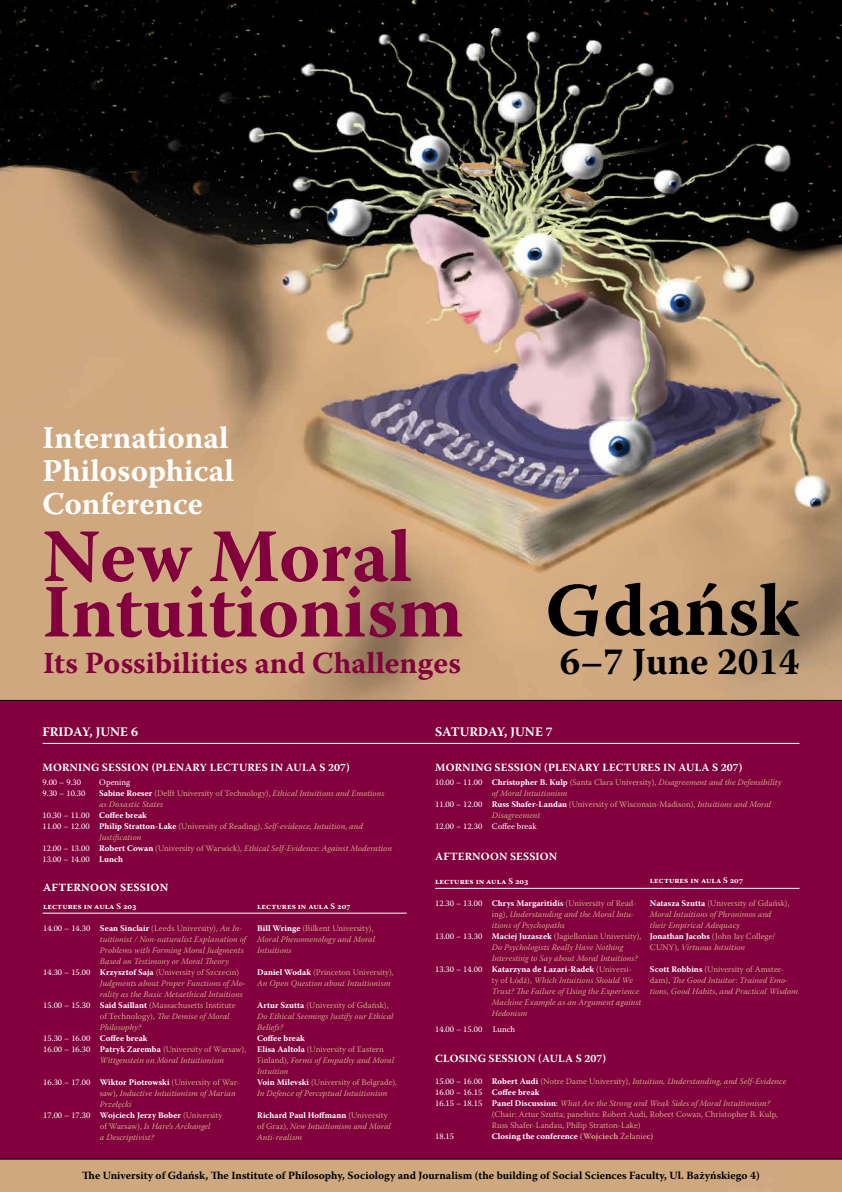
<style>
.page{position:relative;width:842px;height:1192px;background:#fff}
.page>*{position:absolute;margin:0;border:0;box-sizing:border-box;transform-origin:0 0}
.t1{font:700 75px/55.5px "Warnock Pro";color:#82003d}
.t2{font:700 75px "Warnock Pro";color:#000}
.t3{font:700 38px "Warnock Pro";color:#000}
.t4{font:700 31.5px/33px "Warnock Pro";color:#fff}
.t5{font:700 30.5px "Warnock Pro";color:#82003d}
.t6{font:700 13px "Warnock Pro";color:#fff}
.t7{font:700 11px "Warnock Pro";letter-spacing:.01em;color:#fff}
.t8{font:700 11px "Warnock Pro";color:#000}
.t9{font:11px "Warnock Pro Bold Capt";letter-spacing:.015em;color:#fff}
.t10{font:italic 8.5px/11px "Warnock Pro";color:#cea981}
.t11{font:8.5px "Warnock Pro";color:#cea981}
.t12{font:700 8.5px "Warnock Pro";color:#fff}
.t13{font:8.5px "Warnock Pro";color:#fff}
.s1{font-weight:700;color:#fff}
.s2{font-style:italic}
.s3{font-weight:700}
.s4{font-style:normal;color:#fff}
.s5{font-weight:700;font-style:normal;color:#fff}
.s6{font-style:normal}
.s7{color:#fff}
.s8{font-weight:400}
.s9{font-weight:400;color:#cea981}
.s10{color:#cea981}
</style>
<div class="page">
<img style="left:0;top:0;width:842px;height:1192px">
<div style="left:0;top:700px;width:842px;height:459px;background:#82003d"></div>
<hr style="left:43px;top:743px;width:756px;height:1px;background:#fff">
<hr style="left:43px;top:913px;width:364px;height:1px;background:#fff">
<hr style="left:435px;top:888px;width:364px;height:1px;background:#fff">
<h3 class="t4" style="left:43px;top:421px;width:193px">International<br>Philosophical<br>Conference</h3>
<h1 class="t1" style="left:43px;top:527px;width:422px">New Moral<br>Intuitionism</h1>
<h3 class="t5" style="left:43px;top:645px;width:419px">Its Possibilities and Challenges</h3>
<h1 class="t2" style="left:545px;top:565px;width:256px">Gdańsk</h1>
<h2 class="t3" style="left:560px;top:638px;width:241px">6–7 June 2014</h2>
<h3 class="t6" style="left:43px;top:724px;width:97px">FRIDAY, JUNE 6</h3>
<p class="t7" style="left:43px;top:761px;width:309px">MORNING SESSION (PLENARY LECTURES IN AULA S 207)</p>
<p class="t13" style="left:43px;top:777px;width:40px">9.00 – 9.30</p>
<p class="t13" style="left:99px;top:777px;width:33px">Opening</p>
<p class="t13" style="left:43px;top:788px;width:44px">9.30 – 10.30</p>
<p class="t11" style="left:99px;top:788px;width:287px"><span class="s1">Sabine Roeser</span> (Delft University of Technology), <span class="s2">Ethical Intuitions and Emotions</span></p>
<p class="t10" style="left:99px;top:798px;width:65px">as Doxastic States</p>
<p class="t13" style="left:43px;top:810px;width:106px">10.30 – 11.00 <span class="s3">Coffee break</span></p>
<p class="t10" style="left:43px;top:820px;width:322px"><span class="s4">11.00 – 12.00</span> <span class="s5">Philip Stratton-Lake</span> <span class="s6">(University of Reading),</span> Self-evidence, Intuition, and</p>
<p class="t10" style="left:99px;top:831px;width:44px">Justification</p>
<p class="t10" style="left:43px;top:842px;width:351px"><span class="s4">12.00 – 13.00</span> <span class="s5">Robert Cowan</span> <span class="s6">(University of Warwick),</span> Ethical Self-Evidence: Against Moderation</p>
<p class="t13" style="left:43px;top:854px;width:82px">13.00 – 14.00 <span class="s3">Lunch</span></p>
<p class="t9" style="left:43px;top:880px;width:127px">AFTERNOON SESSION</p>
<p class="t12" style="left:43px;top:901px;width:95px">lectures in aula S 203</p>
<p class="t11" style="left:43px;top:923px;width:201px"><span class="s7">14.00 – 14.30</span> <span class="s1">Sean Sinclair</span> (Leeds University), <span class="s2">An In-</span></p>
<p class="t10" style="left:100px;top:934px;width:148px">tuitionist / Non-naturalist Explanation of</p>
<p class="t10" style="left:100px;top:945px;width:145px">Problems with Forming Moral Judgments</p>
<p class="t10" style="left:100px;top:956px;width:130px">Based on Testimony or Moral Theory</p>
<p class="t11" style="left:43px;top:967px;width:198px"><span class="s7">14.30 – 15.00</span> <span class="s1">Krzysztof Saja</span> (University of Szczecin)</p>
<p class="t10" style="left:100px;top:978px;width:147px">Judgments about Proper Functions of Mo-</p>
<p class="t10" style="left:100px;top:989px;width:144px">rality as the Basic Metaethical Intuitions</p>
<p class="t11" style="left:43px;top:1000px;width:194px"><span class="s7">15.00 – 15.30</span> <span class="s1">Said Saillant</span> (Massachusetts Institute</p>
<p class="t10" style="left:100px;top:1011px;width:131px"><span class="s6">of Technology),</span> The Demise of Moral</p>
<p class="t10" style="left:100px;top:1022px;width:43px">Philosophy?</p>
<p class="t13" style="left:43px;top:1033px;width:106px">15.30 – 16.00 <span class="s3">Coffee break</span></p>
<p class="t11" style="left:43px;top:1044px;width:205px"><span class="s7">16.00 – 16.30</span> <span class="s1">Patryk Zaremba</span> (University of Warsaw),</p>
<p class="t10" style="left:100px;top:1055px;width:126px">Wittgenstein on Moral Intuitionism</p>
<p class="t11" style="left:43px;top:1077px;width:198px"><span class="s7">16.30 – 17.00</span> <span class="s1">Wiktor Piotrowski</span> (University of War-</p>
<p class="t10" style="left:100px;top:1088px;width:137px"><span class="s6">saw),</span> Inductive Intuitionism of Marian</p>
<p class="t10" style="left:100px;top:1099px;width:33px">Przełęcki</p>
<p class="t12" style="left:43px;top:1110px;width:181px"><span class="s8">17.00 – 17.30</span> Wojciech Jerzy Bober <span class="s9">(University</span></p>
<p class="t10" style="left:100px;top:1121px;width:112px"><span class="s6">of Warsaw),</span> Is Hare’s Archangel</p>
<p class="t10" style="left:100px;top:1132px;width:56px">a Descriptivist?</p>
<p class="t12" style="left:257px;top:901px;width:95px">lectures in aula S 207</p>
<p class="t10" style="left:257px;top:923px;width:119px"><span class="s5">Bill Wringe</span> <span class="s6">(Bilkent University),<br></span>Moral Phenomenology and Moral<br>Intuitions</p>
<p class="t10" style="left:257px;top:967px;width:138px"><span class="s5">Daniel Wodak</span> <span class="s6">(Princeton University),<br></span>An Open Question about Intuitionism</p>
<p class="t10" style="left:257px;top:1000px;width:138px"><span class="s5">Artur Szutta</span> <span class="s6">(University of Gdańsk),<br></span>Do Ethical Seemings Justify our Ethical<br>Beliefs?</p>
<p class="t10" style="left:257px;top:1033px;width:141px"><span class="s5">Coffee break<br>Elisa Aaltola</span> <span class="s6">(University of Eastern<br>Finland),</span> Forms of Empathy and Moral<br>Intuition<br><span class="s5">Voin Milevski</span> <span class="s6">(University of Belgrade),<br></span>In Defence of Perceptual Intuitionism</p>
<p class="t10" style="left:257px;top:1110px;width:135px"><span class="s5">Richard Paul Hoffmann</span> <span class="s6">(University of Graz),</span> New Intuitionism and Moral<br>Anti-realism</p>
<h3 class="t6" style="left:435px;top:724px;width:119px">SATURDAY, JUNE 7</h3>
<p class="t7" style="left:435px;top:761px;width:309px">MORNING SESSION (PLENARY LECTURES IN AULA S 207)</p>
<p class="t10" style="left:435px;top:776px;width:348px"><span class="s4">10.00 – 11.00</span> <span class="s5">Christopher B. Kulp</span> <span class="s6">(Santa Clara University),</span> Disagreement and the Defensibility</p>
<p class="t10" style="left:492px;top:787px;width:77px">of Moral Intuitionism</p>
<p class="t11" style="left:435px;top:799px;width:338px"><span class="s7">11.00 – 12.00</span> <span class="s1">Russ Shafer-Landau</span> (University of Wisconsin-Madison), <span class="s2">Intuitions and Moral</span></p>
<p class="t10" style="left:492px;top:809px;width:50px">Disagreement</p>
<p class="t13" style="left:435px;top:821px;width:103px">12.00 – 12.30 Coffee break</p>
<p class="t7" style="left:435px;top:850px;width:124px">AFTERNOON SESSION</p>
<p class="t12" style="left:435px;top:876px;width:95px">lectures in aula S 203</p>
<p class="t11" style="left:435px;top:898px;width:203px"><span class="s7">12.30 – 13.00</span> <span class="s1">Chrys Margaritidis</span> (University of Read-</p>
<p class="t10" style="left:492px;top:909px;width:144px"><span class="s6">ing),</span> Understanding and the Moral Intu-</p>
<p class="t10" style="left:492px;top:920px;width:75px">itions of Psychopaths</p>
<p class="t11" style="left:435px;top:931px;width:208px"><span class="s7">13.00 – 13.30</span> <span class="s1">Maciej Juzaszek</span> (Jagiellonian University),</p>
<p class="t10" style="left:492px;top:942px;width:133px">Do Psychologists Really Have Nothing</p>
<p class="t10" style="left:492px;top:953px;width:148px">Interesting to Say about Moral Intuitions?</p>
<p class="t12" style="left:435px;top:964px;width:198px"><span class="s8">13.30 – 14.00</span> Katarzyna de Lazari-Radek <span class="s9">(Universi-</span></p>
<p class="t10" style="left:492px;top:975px;width:143px"><span class="s6">ty of Łódź),</span> Which Intuitions Should We</p>
<p class="t10" style="left:492px;top:986px;width:149px">Trust? The Failure of Using the Experience</p>
<p class="t10" style="left:492px;top:997px;width:151px">Machine Example as an Argument against</p>
<p class="t10" style="left:492px;top:1008px;width:37px">Hedonism</p>
<p class="t12" style="left:650px;top:875px;width:95px">lectures in aula S 207</p>
<p class="t10" style="left:650px;top:897px;width:141px"><span class="s5">Natasza Szutta</span> <span class="s6">(University of Gdańsk),<br></span>Moral Intuitions of Phronimos and their Empirical Adequacy<br><span class="s5">Jonathan Jacobs</span> <span class="s6">(John Jay College/<br>CUNY),</span> Virtuous Intuition</p>
<p class="t10" style="left:650px;top:963px;width:150px"><span class="s5">Scott Robbins</span> <span class="s6">(University of Amster&shy;dam),</span> The Good Intuitor: Trained Emo&shy;tions, Good Habits, and Practical Wisdom</p>
<p class="t13" style="left:435px;top:1024px;width:82px">14.00 – 15.00 Lunch</p>
<p class="t7" style="left:435px;top:1052px;width:172px">CLOSING SESSION (AULA S 207)</p>
<p class="t10" style="left:435px;top:1076px;width:353px"><span class="s4">15.00 – 16.00</span> <span class="s5">Robert Audi</span> <span class="s6">(Notre Dame University),</span> Intuition, Understanding, and Self-Evidence</p>
<p class="t13" style="left:435px;top:1087px;width:106px">16.00 – 16.15 <span class="s3">Coffee break</span></p>
<p class="t10" style="left:435px;top:1098px;width:337px"><span class="s4">16.15 – 18.15</span> <span class="s5">Panel Discussion</span><span class="s4">:</span> What Are the Strong and Weak Sides of Moral Intuitionism?</p>
<p class="t11" style="left:492px;top:1109px;width:288px">(Chair: Artur Szutta; panelists: Robert Audi, Robert Cowan, Christopher B. Kulp,</p>
<p class="t11" style="left:492px;top:1120px;width:150px">Russ Shafer-Landau, Philip Stratton-Lake)</p>
<p class="t13" style="left:435px;top:1131px;width:21px">18.15</p>
<p class="t12" style="left:492px;top:1131px;width:163px">Closing the conference <span class="s10">(Wojciech</span> <span class="s9">Żełanie</span><span class="s10">c)</span></p>
<p class="t8" style="left:82px;top:1169px;width:679px">The University of Gdańsk, The Institute of Philosophy, Sociology and Journalism (the building of Social Sciences Faculty, Ul. Bażyńskiego 4)</p>
</div>
